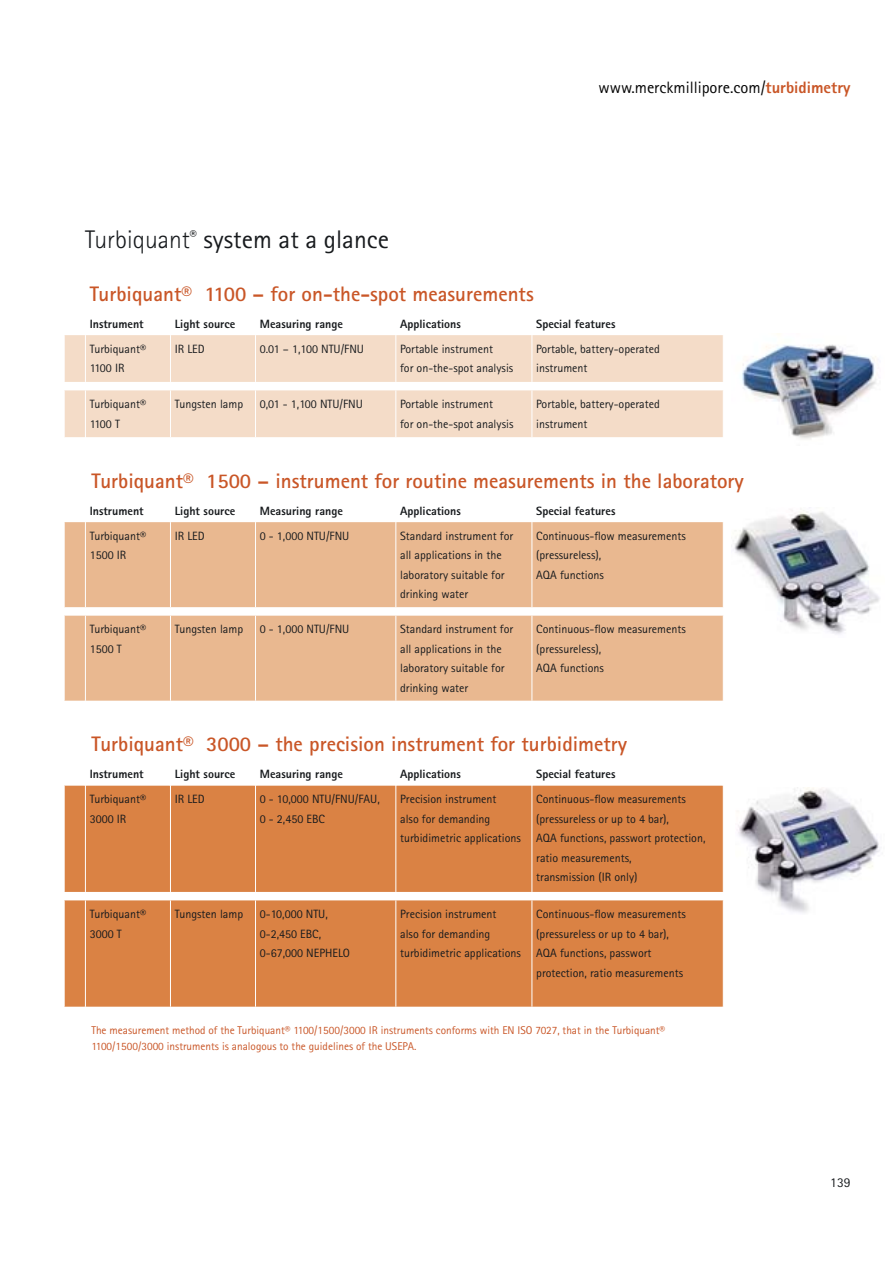
<style>
.page{position:relative;width:893px;height:1263px;background:#fff}
.page>*{position:absolute;margin:0;border:0;box-sizing:border-box;transform-origin:0 0}
.t1{font:25.5px "Rotis Sans Serif";color:#171a1d}
.t2{font:700 21px "Rotis Sans Serif";color:#c95627}
.t3{font:16.5px "Rotis Sans Serif";color:#050505}
.t4{font:13.5px "Rotis Sans Serif";color:#171a1d}
.t5{font:12px/19.5px "Rotis Sans Serif";color:#171a1d}
.t6{font:800 12px "Rotis Sans Serif";color:#171a1d}
.t7{font:11.25px/16.5px "Rotis Sans Serif";color:#c95627}
.s1{font-weight:800;color:#c95627}
.s2{font-weight:300}
</style>
<div class="page">
<img style="left:741px;top:333px;width:135px;height:107px">
<img style="left:734px;top:507px;width:146px;height:127px">
<img style="left:738px;top:788px;width:142px;height:125px">
<svg style="left:65px;top:335px;width:658px;height:102px;background:#f4dfcc"></svg>
<div style="left:64px;top:522px;width:659px;height:179px;background:#e9b890"></div>
<div style="left:65px;top:786px;width:658px;height:221px;background:#da8244"></div>
<hr style="left:85px;top:335px;width:1px;height:47px;background:#fff">
<hr style="left:170px;top:335px;width:1px;height:47px;background:#fff">
<hr style="left:255px;top:335px;width:1px;height:47px;background:#fff">
<hr style="left:395px;top:335px;width:1px;height:47px;background:#fff">
<hr style="left:531px;top:335px;width:1px;height:47px;background:#fff">
<hr style="left:85px;top:390px;width:1px;height:47px;background:#fff">
<hr style="left:170px;top:390px;width:1px;height:47px;background:#fff">
<hr style="left:255px;top:390px;width:1px;height:47px;background:#fff">
<hr style="left:395px;top:390px;width:1px;height:47px;background:#fff">
<hr style="left:531px;top:390px;width:1px;height:47px;background:#fff">
<hr style="left:64px;top:522px;width:1px;height:85px;background:#fff">
<hr style="left:85px;top:522px;width:1px;height:85px;background:#fff">
<hr style="left:170px;top:522px;width:1px;height:85px;background:#fff">
<hr style="left:255px;top:522px;width:1px;height:85px;background:#fff">
<hr style="left:395px;top:522px;width:1px;height:85px;background:#fff">
<hr style="left:531px;top:522px;width:1px;height:85px;background:#fff">
<hr style="left:64px;top:616px;width:1px;height:85px;background:#fff">
<hr style="left:85px;top:616px;width:1px;height:85px;background:#fff">
<hr style="left:170px;top:616px;width:1px;height:85px;background:#fff">
<hr style="left:255px;top:616px;width:1px;height:85px;background:#fff">
<hr style="left:395px;top:616px;width:1px;height:85px;background:#fff">
<hr style="left:531px;top:616px;width:1px;height:85px;background:#fff">
<hr style="left:85px;top:786px;width:1px;height:106px;background:#fff">
<hr style="left:170px;top:786px;width:1px;height:106px;background:#fff">
<hr style="left:255px;top:786px;width:1px;height:106px;background:#fff">
<hr style="left:395px;top:786px;width:1px;height:106px;background:#fff">
<hr style="left:531px;top:786px;width:1px;height:106px;background:#fff">
<hr style="left:85px;top:900px;width:1px;height:107px;background:#fff">
<hr style="left:170px;top:900px;width:1px;height:107px;background:#fff">
<hr style="left:255px;top:900px;width:1px;height:107px;background:#fff">
<hr style="left:395px;top:900px;width:1px;height:107px;background:#fff">
<hr style="left:531px;top:900px;width:1px;height:107px;background:#fff">
<h3 class="t3" style="left:598px;top:82px;width:253px">www.merckmillipore.com/<span class="s1">turbidimetry</span></h3>
<h1 class="t1" style="left:85px;top:231px;width:305px"><span class="s2">Turbiquant</span><sup>®</sup> system at a glance</h1>
<h2 class="t2" style="left:90px;top:286px;width:445px">Turbiquant® 1100 – for on-the-spot measurements</h2>
<p class="t6" style="left:90px;top:319px;width:55px">Instrument</p>
<p class="t6" style="left:175px;top:319px;width:62px">Light source</p>
<p class="t6" style="left:260px;top:319px;width:85px">Measuring range</p>
<p class="t6" style="left:400px;top:319px;width:62px">Applications</p>
<p class="t6" style="left:536px;top:319px;width:81px">Special features</p>
<p class="t5" style="left:90px;top:340px;width:58px">Turbiquant®<br>1100 IR</p>
<p class="t5" style="left:175px;top:340px;width:31px">IR LED</p>
<p class="t5" style="left:260px;top:340px;width:106px">0.01 – 1,100 NTU/FNU</p>
<p class="t5" style="left:400px;top:340px;width:115px">Portable instrument<br>for on-the-spot analysis</p>
<p class="t5" style="left:536px;top:340px;width:125px">Portable, battery-operated instrument</p>
<p class="t5" style="left:90px;top:395px;width:58px">Turbiquant®<br>1100 T</p>
<p class="t5" style="left:175px;top:395px;width:70px">Tungsten lamp</p>
<p class="t5" style="left:260px;top:395px;width:105px">0,01 - 1,100 NTU/FNU</p>
<p class="t5" style="left:400px;top:395px;width:115px">Portable instrument<br>for on-the-spot analysis</p>
<p class="t5" style="left:536px;top:395px;width:125px">Portable, battery-operated instrument</p>
<h2 class="t2" style="left:91px;top:473px;width:654px">Turbiquant® 1500 – instrument for routine measurements in the laboratory</h2>
<p class="t6" style="left:90px;top:506px;width:55px">Instrument</p>
<p class="t6" style="left:175px;top:506px;width:62px">Light source</p>
<p class="t6" style="left:260px;top:506px;width:85px">Measuring range</p>
<p class="t6" style="left:400px;top:506px;width:62px">Applications</p>
<p class="t6" style="left:536px;top:506px;width:81px">Special features</p>
<p class="t5" style="left:90px;top:527px;width:58px">Turbiquant®<br>1500 IR</p>
<p class="t5" style="left:175px;top:527px;width:31px">IR LED</p>
<p class="t5" style="left:260px;top:527px;width:91px">0 - 1,000 NTU/FNU</p>
<p class="t5" style="left:400px;top:527px;width:115px">Standard instrument for all applications in the laboratory suitable for drinking water</p>
<p class="t5" style="left:536px;top:527px;width:151px">Continuous-flow measurements (pressureless),<br>AQA functions</p>
<p class="t5" style="left:90px;top:621px;width:58px">Turbiquant®<br>1500 T</p>
<p class="t5" style="left:175px;top:621px;width:70px">Tungsten lamp</p>
<p class="t5" style="left:260px;top:621px;width:91px">0 - 1,000 NTU/FNU</p>
<p class="t5" style="left:400px;top:621px;width:115px">Standard instrument for all applications in the laboratory suitable for drinking water</p>
<p class="t5" style="left:536px;top:621px;width:151px">Continuous-flow measurements (pressureless),<br>AQA functions</p>
<h2 class="t2" style="left:91px;top:737px;width:537px">Turbiquant® 3000 – the precision instrument for turbidimetry</h2>
<p class="t6" style="left:90px;top:770px;width:55px">Instrument</p>
<p class="t6" style="left:175px;top:770px;width:62px">Light source</p>
<p class="t6" style="left:260px;top:770px;width:85px">Measuring range</p>
<p class="t6" style="left:400px;top:770px;width:62px">Applications</p>
<p class="t6" style="left:536px;top:770px;width:81px">Special features</p>
<p class="t5" style="left:90px;top:791px;width:58px">Turbiquant®<br>3000 IR</p>
<p class="t5" style="left:175px;top:791px;width:31px">IR LED</p>
<p class="t5" style="left:260px;top:791px;width:121px">0 - 10,000 NTU/FNU/FAU,<br>0 - 2,450 EBC</p>
<p class="t5" style="left:400px;top:791px;width:122px">Precision instrument<br>also for demanding turbidimetric applications</p>
<p class="t5" style="left:536px;top:791px;width:171px">Continuous-flow measurements (pressureless or up to 4 bar),<br>AQA functions, passwort protection, ratio measurements,<br>transmission (IR only)</p>
<p class="t5" style="left:90px;top:905px;width:58px">Turbiquant®<br>3000 T</p>
<p class="t5" style="left:175px;top:905px;width:70px">Tungsten lamp</p>
<p class="t5" style="left:260px;top:905px;width:92px">0-10,000 NTU,<br>0-2,450 EBC,<br>0-67,000 NEPHELO</p>
<p class="t5" style="left:400px;top:905px;width:122px">Precision instrument<br>also for demanding turbidimetric applications</p>
<p class="t5" style="left:536px;top:905px;width:151px">Continuous-flow measurements (pressureless or up to 4 bar),<br>AQA functions, passwort protection, ratio measurements</p>
<p class="t7" style="left:91px;top:1023px;width:575px">The measurement method of the Turbiquant® 1100/1500/3000 IR instruments conforms with EN ISO 7027, that in the Turbiquant®<br>1100/1500/3000 instruments is analogous to the guidelines of the USEPA.</p>
<p class="t4" style="left:830px;top:1178px;width:22px">139</p>
</div>
